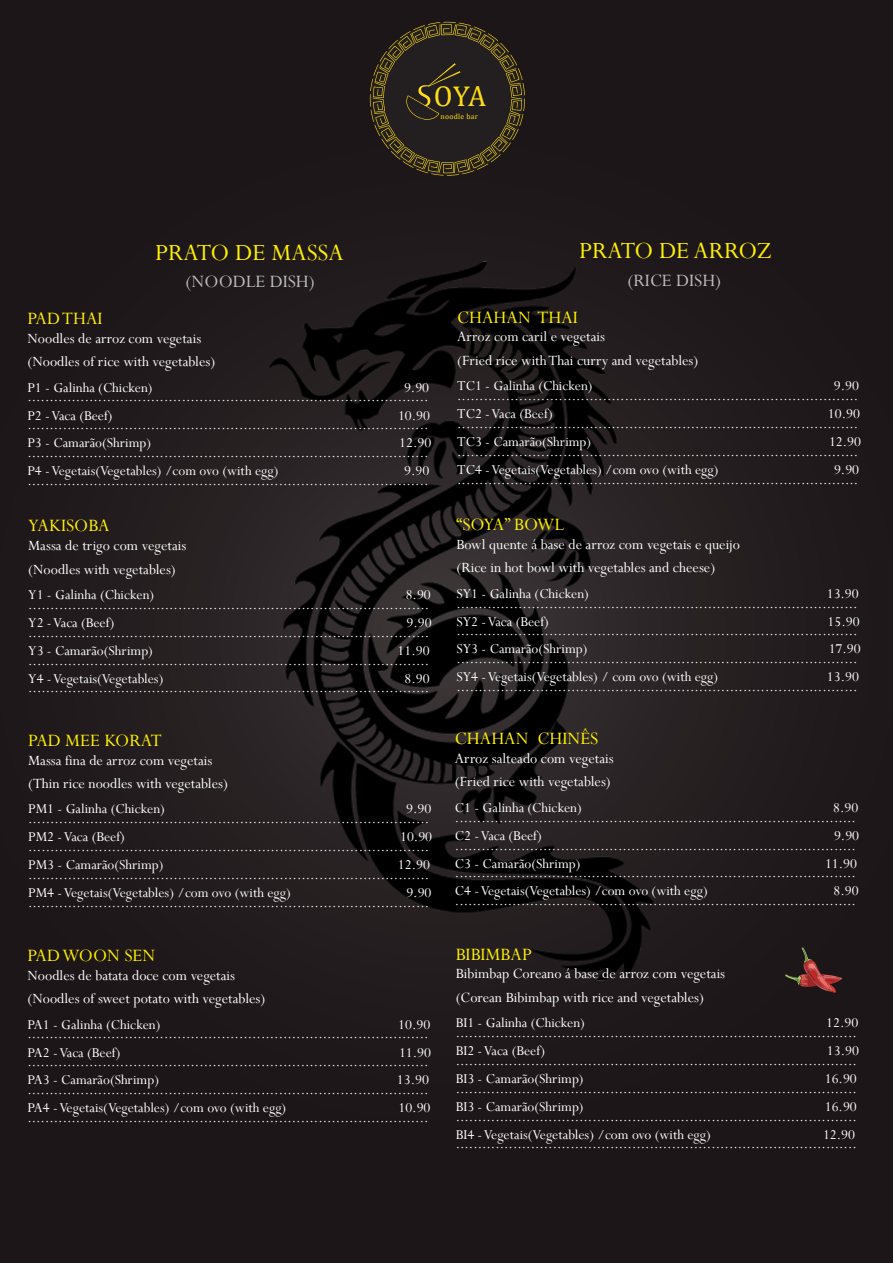
<style>
.page{position:relative;width:893px;height:1263px;background:#fff}
.page>*{position:absolute;margin:0;border:0;box-sizing:border-box;transform-origin:0 0}
.t1{font:28.95px "Cambria";color:#ffdd17}
.t2{font:25.95px "Perpetua";color:#fff101}
.t3{font:19.35px "Perpetua";color:#fff101}
.t4{font:19.35px "Perpetua";color:#bcbdc0}
.t5{font:19.35px "Perpetua";letter-spacing:-.035em;color:#fff101}
.t6{font:15.75px/23.2px "Perpetua";color:#fff}
.t7{font:15.15px/18.1px "Perpetua";color:#fff}
.t8{font:7.65px "Cambria";letter-spacing:.035em;color:#ffdd17}
</style>
<div class="page">
<img style="left:0;top:0;width:893px;height:1263px">
<svg style="left:785px;top:947px;width:57px;height:46px"></svg>
<svg style="left:370px;top:22px;width:155px;height:154px"></svg>
<h2 class="t2" style="left:155px;top:236px;width:190px">PRATO DE MASSA</h2>
<p class="t4" style="left:186px;top:269px;width:131px">(NOODLE DISH)</p>
<h1 class="t1" style="left:434px;top:79px;width:54px">OYA</h1>
<p class="t8" style="left:441px;top:112px;width:39px">noodle bar</p>
<h2 class="t2" style="left:579px;top:235px;width:194px">PRATO DE ARROZ</h2>
<p class="t4" style="left:627px;top:268px;width:95px">(RICE DISH)</p>
<p class="t3" style="left:27px;top:306px;width:77px">PAD THAI</p>
<p class="t6" style="left:27px;top:326px;width:189px">Noodles de arroz com vegetais (Noodles of rice with vegetables)</p>
<p class="t7" style="left:27px;top:378px;width:127px">P1 - Galinha (Chicken)</p>
<p class="t7" style="left:404px;top:378px;width:27px">9.90</p>
<p class="t7" style="left:27px;top:388px;width:403px">...........................................................................................<br>P2 - Vaca (Beef)</p>
<p class="t7" style="left:398px;top:406px;width:34px">10.90</p>
<p class="t7" style="left:27px;top:415px;width:403px">...........................................................................................<br>P3 - Camarão(Shrimp)</p>
<p class="t7" style="left:399px;top:434px;width:34px">12.90</p>
<p class="t7" style="left:27px;top:443px;width:403px">...........................................................................................<br>P4 - Vegetais(Vegetables) /com ovo (with egg)</p>
<p class="t7" style="left:404px;top:461px;width:27px">9.90</p>
<p class="t7" style="left:27px;top:471px;width:403px">...........................................................................................</p>
<p class="t3" style="left:28px;top:514px;width:83px">YAKISOBA</p>
<p class="t6" style="left:28px;top:534px;width:160px">Massa de trigo com vegetais (Noodles with vegetables)</p>
<p class="t7" style="left:28px;top:585px;width:128px">Y1 - Galinha (Chicken)</p>
<p class="t7" style="left:406px;top:585px;width:27px">8.90</p>
<p class="t7" style="left:28px;top:595px;width:403px">...........................................................................................<br>Y2 - Vaca (Beef)</p>
<p class="t7" style="left:406px;top:613px;width:27px">9.90</p>
<p class="t7" style="left:28px;top:623px;width:403px">...........................................................................................<br>Y3 - Camarão(Shrimp)</p>
<p class="t7" style="left:397px;top:641px;width:34px">11.90</p>
<p class="t7" style="left:28px;top:651px;width:403px">...........................................................................................<br>Y4 - Vegetais(Vegetables)</p>
<p class="t7" style="left:405px;top:669px;width:27px">8.90</p>
<p class="t7" style="left:28px;top:679px;width:403px">...........................................................................................</p>
<p class="t3" style="left:28px;top:728px;width:135px">PAD MEE KORAT</p>
<p class="t6" style="left:28px;top:748px;width:201px">Massa fina de arroz com vegetais (Thin rice noodles with vegetables)</p>
<p class="t7" style="left:28px;top:800px;width:138px">PM1 - Galinha (Chicken)</p>
<p class="t7" style="left:406px;top:800px;width:27px">9.90</p>
<p class="t7" style="left:28px;top:809px;width:403px">...........................................................................................<br>PM2 - Vaca (Beef)</p>
<p class="t7" style="left:400px;top:827px;width:34px">10.90</p>
<p class="t7" style="left:28px;top:837px;width:403px">...........................................................................................<br>PM3 - Camarão(Shrimp)</p>
<p class="t7" style="left:398px;top:855px;width:34px">12.90</p>
<p class="t7" style="left:28px;top:865px;width:403px">...........................................................................................<br>PM4 - Vegetais(Vegetables) /com ovo (with egg)</p>
<p class="t7" style="left:406px;top:883px;width:27px">9.90</p>
<p class="t7" style="left:28px;top:893px;width:403px">...........................................................................................</p>
<p class="t3" style="left:27px;top:943px;width:130px">PAD WOON SEN</p>
<p class="t6" style="left:27px;top:963px;width:240px">Noodles de batata doce com vegetais (Noodles of sweet potato with vegetables)</p>
<p class="t7" style="left:27px;top:1015px;width:135px">PA1 - Galinha (Chicken)</p>
<p class="t7" style="left:398px;top:1015px;width:34px">10.90</p>
<p class="t7" style="left:27px;top:1025px;width:403px">...........................................................................................<br>PA2 - Vaca (Beef)</p>
<p class="t7" style="left:399px;top:1043px;width:34px">11.90</p>
<p class="t7" style="left:27px;top:1052px;width:403px">...........................................................................................<br>PA3 - Camarão(Shrimp)</p>
<p class="t7" style="left:397px;top:1071px;width:34px">13.90</p>
<p class="t7" style="left:27px;top:1080px;width:403px">...........................................................................................<br>PA4 - Vegetais(Vegetables) /com ovo (with egg)</p>
<p class="t7" style="left:398px;top:1098px;width:34px">10.90</p>
<p class="t7" style="left:27px;top:1108px;width:403px">...........................................................................................</p>
<p class="t3" style="left:457px;top:305px;width:122px">CHAHAN THAI</p>
<p class="t6" style="left:457px;top:325px;width:243px">Arroz com caril e vegetais<br>(Fried rice with Thai curry and vegetables)</p>
<p class="t7" style="left:457px;top:377px;width:137px">TC1 - Galinha (Chicken)</p>
<p class="t7" style="left:834px;top:377px;width:27px">9.90</p>
<p class="t7" style="left:457px;top:386px;width:403px">...........................................................................................<br>TC2 - Vaca (Beef)</p>
<p class="t7" style="left:828px;top:404px;width:34px">10.90</p>
<p class="t7" style="left:457px;top:414px;width:403px">...........................................................................................<br>TC3 - Camarão(Shrimp)</p>
<p class="t7" style="left:829px;top:432px;width:34px">12.90</p>
<p class="t7" style="left:457px;top:442px;width:403px">...........................................................................................<br>TC4 - Vegetais(Vegetables) /com ovo (with egg)</p>
<p class="t7" style="left:834px;top:460px;width:27px">9.90</p>
<p class="t7" style="left:457px;top:470px;width:403px">...........................................................................................</p>
<p class="t5" style="left:456px;top:512px;width:109px">“SOYA” BOWL</p>
<p class="t6" style="left:456px;top:532px;width:285px">Bowl quente á base de arroz com vegetais e queijo (Rice in hot bowl with vegetables and cheese)</p>
<p class="t7" style="left:456px;top:584px;width:134px">SY1 - Galinha (Chicken)</p>
<p class="t7" style="left:827px;top:584px;width:34px">13.90</p>
<p class="t7" style="left:456px;top:594px;width:403px">...........................................................................................<br>SY2 - Vaca (Beef)</p>
<p class="t7" style="left:827px;top:612px;width:34px">15.90</p>
<p class="t7" style="left:456px;top:622px;width:403px">...........................................................................................<br>SY3 - Camarão(Shrimp)</p>
<p class="t7" style="left:829px;top:640px;width:34px">17.90</p>
<p class="t7" style="left:456px;top:649px;width:403px">...........................................................................................<br>SY4 - Vegetais(Vegetables) / com ovo (with egg)</p>
<p class="t7" style="left:827px;top:667px;width:34px">13.90</p>
<p class="t7" style="left:456px;top:677px;width:403px">...........................................................................................</p>
<p class="t3" style="left:455px;top:726px;width:145px">CHAHAN CHINÊS</p>
<p class="t6" style="left:455px;top:747px;width:160px">Arroz salteado com vegetais (Fried rice with vegetables)</p>
<p class="t7" style="left:455px;top:798px;width:128px">C1 - Galinha (Chicken)</p>
<p class="t7" style="left:833px;top:798px;width:27px">8.90</p>
<p class="t7" style="left:455px;top:808px;width:403px">...........................................................................................<br>C2 - Vaca (Beef)</p>
<p class="t7" style="left:834px;top:826px;width:27px">9.90</p>
<p class="t7" style="left:455px;top:836px;width:403px">...........................................................................................<br>C3 - Camarão(Shrimp)</p>
<p class="t7" style="left:825px;top:854px;width:34px">11.90</p>
<p class="t7" style="left:455px;top:864px;width:403px">...........................................................................................<br>C4 - Vegetais(Vegetables) /com ovo (with egg)</p>
<p class="t7" style="left:833px;top:882px;width:27px">8.90</p>
<p class="t7" style="left:455px;top:891px;width:403px">...........................................................................................</p>
<p class="t3" style="left:456px;top:942px;width:77px">BIBIMBAP</p>
<p class="t6" style="left:456px;top:962px;width:271px">Bibimbap Coreano á base de arroz com vegetais (Corean Bibimbap with rice and vegetables)</p>
<p class="t7" style="left:456px;top:1013px;width:131px">BI1 - Galinha (Chicken)</p>
<p class="t7" style="left:826px;top:1013px;width:34px">12.90</p>
<p class="t7" style="left:456px;top:1023px;width:403px">...........................................................................................<br>BI2 - Vaca (Beef)</p>
<p class="t7" style="left:827px;top:1041px;width:34px">13.90</p>
<p class="t7" style="left:456px;top:1051px;width:403px">...........................................................................................<br>BI3 - Camarão(Shrimp)</p>
<p class="t7" style="left:825px;top:1069px;width:34px">16.90</p>
<p class="t7" style="left:456px;top:1079px;width:403px">...........................................................................................<br>BI3 - Camarão(Shrimp)</p>
<p class="t7" style="left:825px;top:1097px;width:34px">16.90</p>
<p class="t7" style="left:456px;top:1107px;width:403px">...........................................................................................<br>BI4 - Vegetais(Vegetables) /com ovo (with egg)</p>
<p class="t7" style="left:823px;top:1125px;width:34px">12.90</p>
<p class="t7" style="left:456px;top:1134px;width:403px">...........................................................................................</p>
</div>
